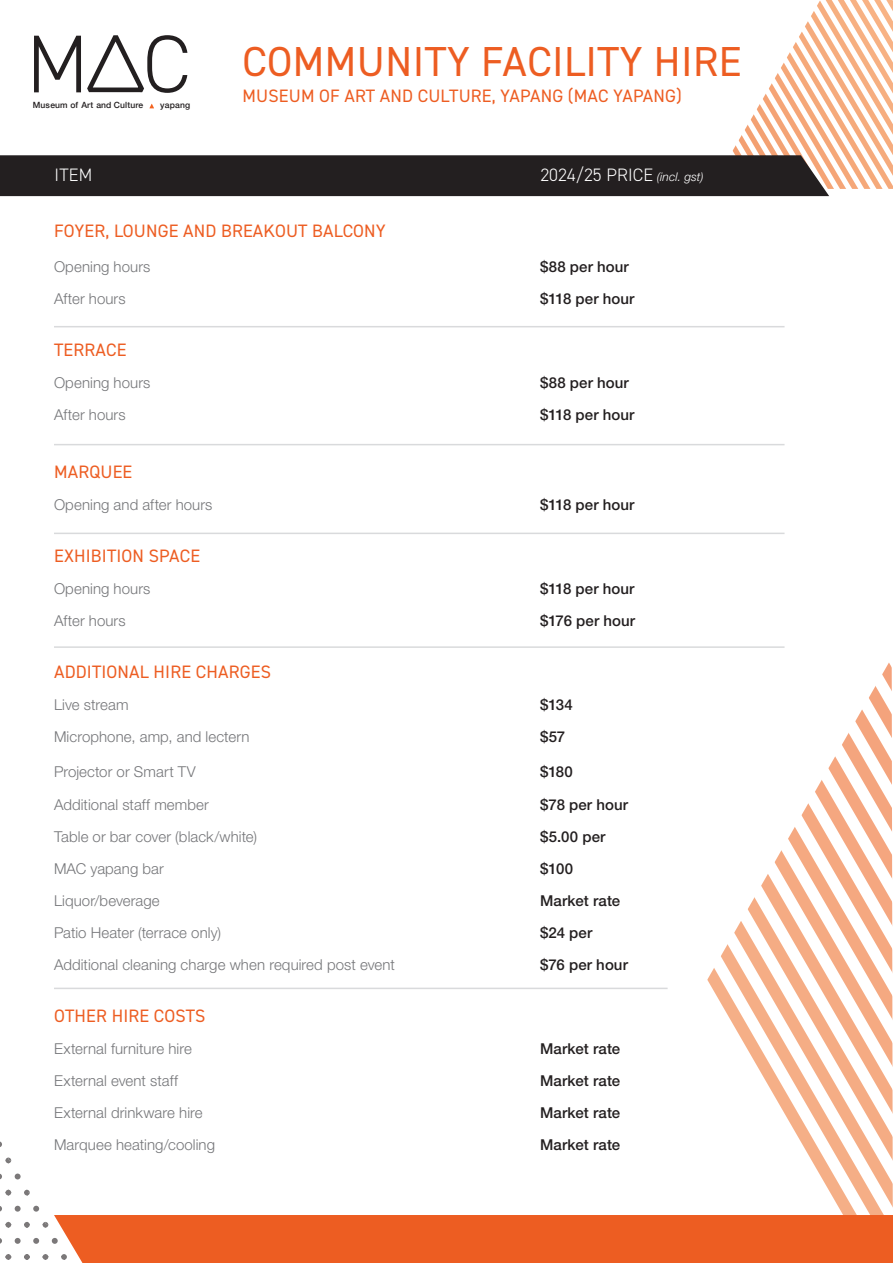
<style>
.page{position:relative;width:893px;height:1263px;background:#fff}
.page>*{position:absolute;margin:0;border:0;box-sizing:border-box;transform-origin:0 0}
.t1{font:42px "DIN2014";letter-spacing:.01em;color:#ed5d22}
.t2{font:18px "DIN2014";letter-spacing:.01em;color:#ed5d22}
.t3{font:300 18px "DIN2014";letter-spacing:.01em;color:#fff}
.t4{font:300 15px "Helvetica Neue LT Std";letter-spacing:.005em;color:#757679}
.t5{font:500 15px "Helvetica Neue LT Std";letter-spacing:.01em;color:#231f20}
.t6{font:500 8.55px "Helvetica Neue";letter-spacing:.015em;color:#231f20}
.s1{font-family:"Helvetica Neue LT Std";font-style:italic;font-size:12px}
</style>
<div class="page">
<svg style="left:732px;top:0;width:161px;height:189px"></svg>
<svg style="left:5px;top:1190px;width:6px;height:5px"></svg>
<svg style="left:15px;top:1173px;width:6px;height:6px"></svg>
<svg style="left:24px;top:1190px;width:6px;height:5px"></svg>
<svg style="left:5px;top:1157px;width:6px;height:6px"></svg>
<svg style="left:713px;top:923px;width:27px;height:113px"></svg>
<svg style="left:740px;top:875px;width:27px;height:208px"></svg>
<svg style="left:767px;top:828px;width:27px;height:302px"></svg>
<svg style="left:794px;top:781px;width:27px;height:396px"></svg>
<svg style="left:821px;top:662px;width:72px;height:544px"></svg>
<svg style="left:34px;top:36px;width:47px;height:56px"></svg>
<svg style="left:87px;top:35px;width:57px;height:57px"></svg>
<svg style="left:147px;top:35px;width:40px;height:58px"></svg>
<svg style="left:149px;top:104px;width:5px;height:4px"></svg>
<svg style="left:0;top:1206px;width:893px;height:57px"></svg>
<hr style="left:54px;top:326px;width:730px;height:1px;background:#d9dadc">
<hr style="left:54px;top:444px;width:730px;height:1px;background:#d9dadc">
<hr style="left:54px;top:533px;width:730px;height:1px;background:#d9dadc">
<hr style="left:54px;top:646px;width:730px;height:2px;background:#d9dadc">
<hr style="left:54px;top:988px;width:614px;height:1px;background:#d9dadc">
<div style="left:0;top:155px;width:829px;height:41px;background:#231f20"></div>
<p class="t6" style="left:33px;top:98px;width:112px">Museum of Art and Culture</p>
<p class="t6" style="left:160px;top:98px;width:32px">yapang</p>
<p class="t1" style="left:243px;top:35px;width:501px">COMMUNITY FACILITY HIRE</p>
<p class="t2" style="left:242px;top:84px;width:441px">MUSEUM OF ART AND CULTURE, YAPANG (MAC YAPANG)</p>
<p class="t3" style="left:55px;top:164px;width:39px">ITEM</p>
<p class="t3" style="left:540px;top:164px;width:165px">2024/25 PRICE <span class="s1">(incl. gst)</span></p>
<p class="t2" style="left:54px;top:220px;width:333px">FOYER, LOUNGE AND BREAKOUT BALCONY</p>
<p class="t4" style="left:54px;top:258px;width:98px">Opening hours</p>
<p class="t5" style="left:540px;top:258px;width:90px">$88 per hour</p>
<p class="t4" style="left:54px;top:290px;width:73px">After hours</p>
<p class="t5" style="left:540px;top:290px;width:96px">$118 per hour</p>
<p class="t2" style="left:54px;top:339px;width:74px">TERRACE</p>
<p class="t4" style="left:54px;top:374px;width:98px">Opening hours</p>
<p class="t5" style="left:540px;top:374px;width:90px">$88 per hour</p>
<p class="t4" style="left:54px;top:406px;width:73px">After hours</p>
<p class="t5" style="left:540px;top:406px;width:96px">$118 per hour</p>
<p class="t2" style="left:54px;top:461px;width:80px">MARQUEE</p>
<p class="t4" style="left:54px;top:496px;width:160px">Opening and after hours</p>
<p class="t5" style="left:540px;top:496px;width:96px">$118 per hour</p>
<p class="t2" style="left:54px;top:545px;width:147px">EXHIBITION SPACE</p>
<p class="t4" style="left:54px;top:580px;width:98px">Opening hours</p>
<p class="t5" style="left:540px;top:580px;width:96px">$118 per hour</p>
<p class="t4" style="left:54px;top:612px;width:73px">After hours</p>
<p class="t5" style="left:540px;top:612px;width:97px">$176 per hour</p>
<p class="t2" style="left:54px;top:661px;width:218px">ADDITIONAL HIRE CHARGES</p>
<p class="t4" style="left:54px;top:696px;width:76px">Live stream</p>
<p class="t5" style="left:540px;top:696px;width:34px">$134</p>
<p class="t4" style="left:54px;top:728px;width:197px">Microphone, amp, and lectern</p>
<p class="t5" style="left:540px;top:728px;width:27px">$57</p>
<p class="t4" style="left:54px;top:763px;width:143px">Projector or Smart TV</p>
<p class="t5" style="left:540px;top:763px;width:34px">$180</p>
<p class="t4" style="left:54px;top:795px;width:156px">Additional staff member</p>
<p class="t5" style="left:540px;top:795px;width:90px">$78 per hour</p>
<p class="t4" style="left:54px;top:827px;width:205px">Table or bar cover (black/white)</p>
<p class="t5" style="left:540px;top:827px;width:67px">$5.00 per</p>
<p class="t4" style="left:54px;top:859px;width:111px">MAC yapang bar</p>
<p class="t5" style="left:540px;top:859px;width:34px">$100</p>
<p class="t4" style="left:54px;top:891px;width:107px">Liquor/beverage</p>
<p class="t5" style="left:540px;top:891px;width:82px">Market rate</p>
<p class="t4" style="left:54px;top:923px;width:169px">Patio Heater (terrace only)</p>
<p class="t5" style="left:540px;top:923px;width:54px">$24 per</p>
<p class="t4" style="left:54px;top:955px;width:343px">Additional cleaning charge when required post event</p>
<p class="t5" style="left:540px;top:955px;width:89px">$76 per hour</p>
<p class="t2" style="left:54px;top:1004px;width:153px">OTHER HIRE COSTS</p>
<p class="t4" style="left:54px;top:1039px;width:139px">External furniture hire</p>
<p class="t5" style="left:540px;top:1039px;width:82px">Market rate</p>
<p class="t4" style="left:54px;top:1071px;width:126px">External event staff</p>
<p class="t5" style="left:540px;top:1071px;width:82px">Market rate</p>
<p class="t4" style="left:54px;top:1103px;width:150px">External drinkware hire</p>
<p class="t5" style="left:540px;top:1103px;width:82px">Market rate</p>
<p class="t4" style="left:54px;top:1135px;width:163px">Marquee heating/cooling</p>
<p class="t5" style="left:540px;top:1135px;width:82px">Market rate</p>
</div>
